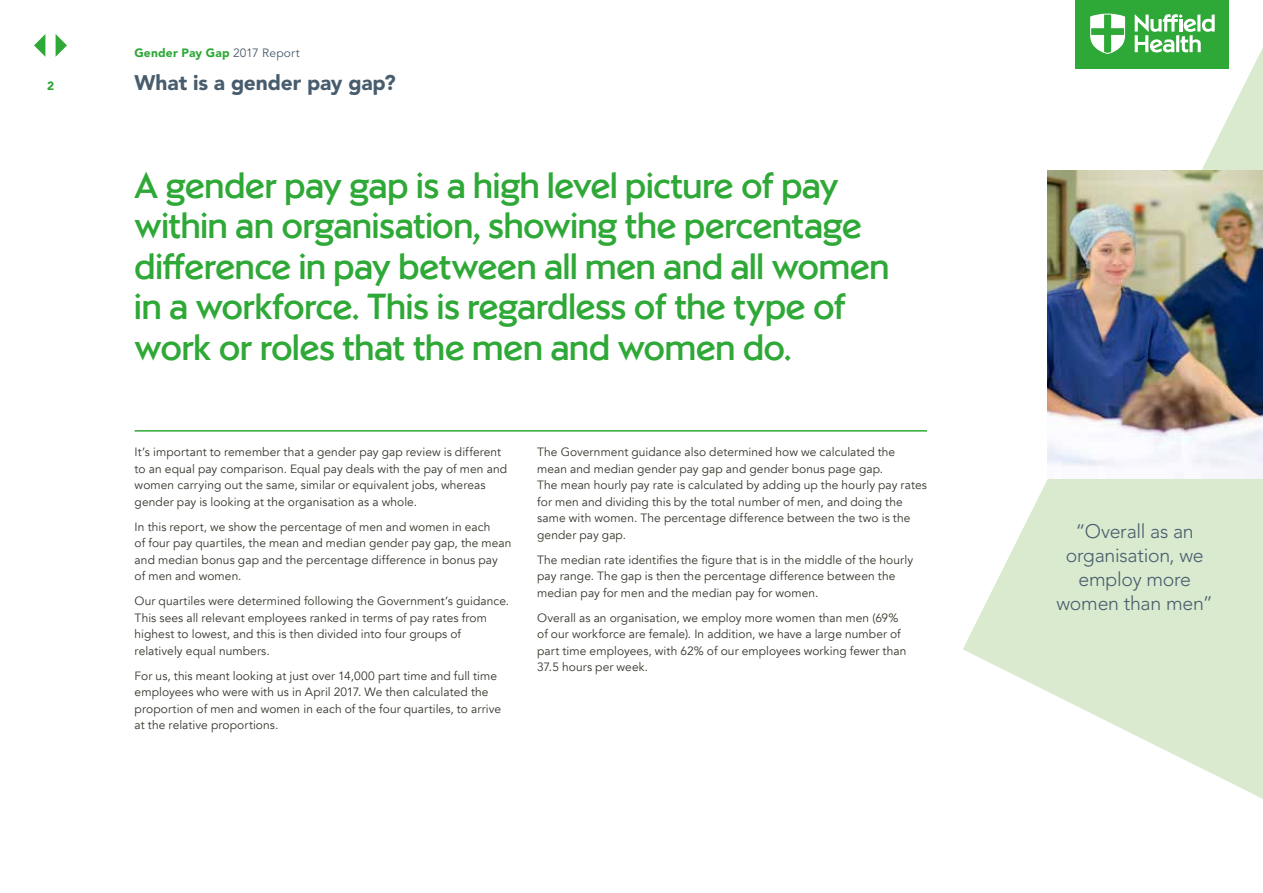
<style>
.page{position:relative;width:1263px;height:893px;background:#fff}
.page>*{position:absolute;margin:0;border:0;box-sizing:border-box;transform-origin:0 0}
.t1{font:36px/40.5px "Nuffield Sans";letter-spacing:.005em;color:#2ea836}
.t2{font:900 21px "Avenir LT Std";letter-spacing:-.005em;color:#475c6d}
.t3{font:300 19.5px/24px "Avenir LT Std";letter-spacing:-.015em;color:#475c6d;text-align:center}
.t4{font:12px/16.5px "Avenir";letter-spacing:.005em;color:#36362d}
.t5{font:900 12px "Avenir LT Std";letter-spacing:.02em;color:#2ea836}
.s1{font-weight:400;color:#475c6d}
</style>
<div class="page">
<svg style="left:34px;top:34px;width:11px;height:23px"></svg>
<svg style="left:56px;top:34px;width:11px;height:23px"></svg>
<svg style="left:963px;top:47px;width:300px;height:752px"></svg>
<img style="left:1047px;top:171px;width:216px;height:307px">
<hr style="left:135px;top:430px;width:792px;height:2px;background:#2ea836">
<div style="left:1076px;top:0;width:153px;height:69px;background:#2ea836"></div>
<svg style="left:1135px;top:14px;width:80px;height:38px"></svg>
<svg style="left:1090px;top:14px;width:35px;height:40px"></svg>
<p class="t5" style="left:134px;top:46px;width:167px">Gender Pay Gap <span class="s1">2017 Report</span></p>
<p class="t5" style="left:47px;top:78px;width:9px">2</p>
<h2 class="t2" style="left:135px;top:70px;width:263px">What is a gender pay gap?</h2>
<h1 class="t1" style="left:135px;top:165px;width:756px">A gender pay gap is a high level picture of pay within an organisation, showing the percentage difference in pay between all men and all women in a workforce. This is regardless of the type of work or roles that the men and women do.</h1>
<p class="t4" style="left:135px;top:444px;width:374px">It’s important to remember that a gender pay gap review is different to an equal pay comparison. Equal pay deals with the pay of men and women carrying out the same, similar or equivalent jobs, whereas gender pay is looking at the organisation as a whole.</p>
<p class="t4" style="left:135px;top:519px;width:378px">In this report, we show the percentage of men and women in each<br>of four pay quartiles, the mean and median gender pay gap, the mean and median bonus gap and the percentage difference in bonus pay<br>of men and women.</p>
<p class="t4" style="left:135px;top:593px;width:376px">Our quartiles were determined following the Government’s guidance.<br>This sees all relevant employees ranked in terms of pay rates from highest to lowest, and this is then divided into four groups of relatively equal numbers.</p>
<p class="t4" style="left:135px;top:668px;width:368px">For us, this meant looking at just over 14,000 part time and full time employees who were with us in April 2017. We then calculated the proportion of men and women in each of the four quartiles, to arrive at the relative proportions.</p>
<p class="t4" style="left:537px;top:444px;width:391px">The Government guidance also determined how we calculated the mean and median gender pay gap and gender bonus page gap.<br>The mean hourly pay rate is calculated by adding up the hourly pay rates for men and dividing this by the total number of men, and doing the same with women. The percentage difference between the two is the gender pay gap.</p>
<p class="t4" style="left:537px;top:552px;width:377px">The median rate identifies the figure that is in the middle of the hourly pay range. The gap is then the percentage difference between the median pay for men and the median pay for women.</p>
<p class="t4" style="left:537px;top:610px;width:371px">Overall as an organisation, we employ more women than men (69% of our workforce are female). In addition, we have a large number of part time employees, with 62% of our employees working fewer than 37.5 hours per week.</p>
<h3 class="t3" style="left:1056px;top:519px;width:158px">“Overall as an organisation, we employ more women than men”</h3>
</div>
